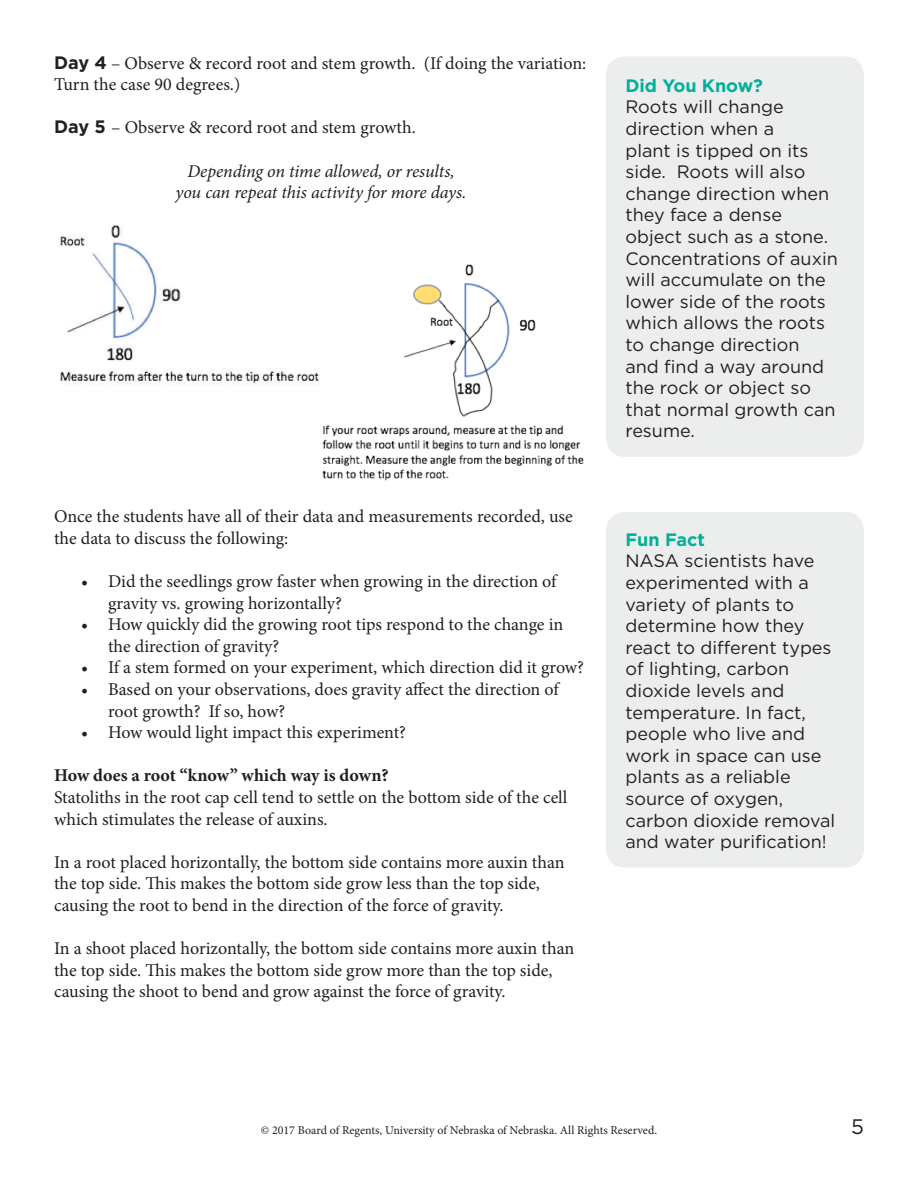
<style>
.page{position:relative;width:918px;height:1188px;background:#fff}
.page>*{position:absolute;margin:0;border:0;box-sizing:border-box;transform-origin:0 0}
.t1{font:21px "Gotham";color:#231f20}
.Bullets{font:18px/21.6px "Minion Pro";color:#231f20}
.t2{font:18px/21.6px "Gotham";color:#231f20}
.Bullets-2{font:italic 18px "Minion Pro";letter-spacing:-.01em;color:#231f20}
.Bullets-3{font:700 18px "Minion Pro";color:#231f20}
.t3{font:700 18px "Gotham";color:#00b098}
.t4{font:12px "Minion Pro";color:#231f20}
.s1{font-family:"Gotham";font-weight:700}
</style>
<div class="page">
<img style="left:322px;top:264px;width:262px;height:217px">
<div style="left:606px;top:56px;width:258px;height:401px;background:#eceded;border-radius:19px"></div>
<img style="left:60px;top:224px;width:265px;height:167px">
<div style="left:606px;top:512px;width:258px;height:356px;background:#eceded;border-radius:19px"></div>
<p class="Bullets" style="left:54px;top:52px;width:534px"><span class="s1">Day 4</span> – Observe &amp; record root and stem growth. (If doing the variation:<br>Turn the case 90 degrees.)</p>
<p class="Bullets" style="left:54px;top:117px;width:363px"><span class="s1">Day 5</span> – Observe &amp; record root and stem growth.</p>
<p class="Bullets-2" style="left:187px;top:159px;width:269px">Depending on time allowed, or results,</p>
<p class="Bullets-2" style="left:175px;top:180px;width:293px">you can repeat this activity for more days.</p>
<p class="Bullets" style="left:54px;top:506px;width:520px">Once the students have all of their data and measurements recorded, use the data to discuss the following:</p>
<p class="Bullets" style="left:108px;top:571px;width:450px;text-indent:-27px">• Did the seedlings grow faster when growing in the direction of gravity vs. growing horizontally?</p>
<p class="Bullets" style="left:108px;top:614px;width:457px;text-indent:-27px">• How quickly did the growing root tips respond to the change in the direction of gravity?</p>
<p class="Bullets" style="left:81px;top:657px;width:505px">• If a stem formed on your experiment, which direction did it grow?</p>
<p class="Bullets" style="left:108px;top:679px;width:452px;text-indent:-27px">• Based on your observations, does gravity affect the direction of root growth? If so, how?</p>
<p class="Bullets" style="left:81px;top:722px;width:327px">• How would light impact this experiment?</p>
<p class="Bullets-3" style="left:54px;top:763px;width:336px">How does a root “know” which way is down?</p>
<p class="Bullets" style="left:54px;top:787px;width:515px">Statoliths in the root cap cell tend to settle on the bottom side of the cell which stimulates the release of auxins.</p>
<p class="Bullets" style="left:54px;top:851px;width:512px">In a root placed horizontally, the bottom side contains more auxin than the top side. This makes the bottom side grow less than the top side, causing the root to bend in the direction of the force of gravity.</p>
<p class="Bullets" style="left:54px;top:938px;width:522px">In a shoot placed horizontally, the bottom side contains more auxin than the top side. This makes the bottom side grow more than the top side, causing the shoot to bend and grow against the force of gravity.</p>
<p class="t3" style="left:625px;top:73px;width:139px">Did You Know?</p>
<p class="t2" style="left:625px;top:96px;width:214px">Roots will change direction when a<br>plant is tipped on its side. Roots will also change direction when they face a dense object such as a stone.<br>Concentrations of auxin will accumulate on the lower side of the roots which allows the roots to change direction<br>and find a way around the rock or object so that normal growth can resume.</p>
<p class="t3" style="left:625px;top:527px;width:81px">Fun Fact</p>
<p class="t2" style="left:625px;top:550px;width:211px">NASA scientists have experimented with a variety of plants to determine how they react to different types of lighting, carbon dioxide levels and temperature. In fact, people who live and work in space can use plants as a reliable source of oxygen, carbon dioxide removal and water purification!</p>
<p class="t4" style="left:261px;top:1122px;width:398px">© 2017 Board of Regents, University of Nebraska of Nebraska. All Rights Reserved.</p>
<p class="t1" style="left:851px;top:1113px;width:14px">5</p>
</div>
